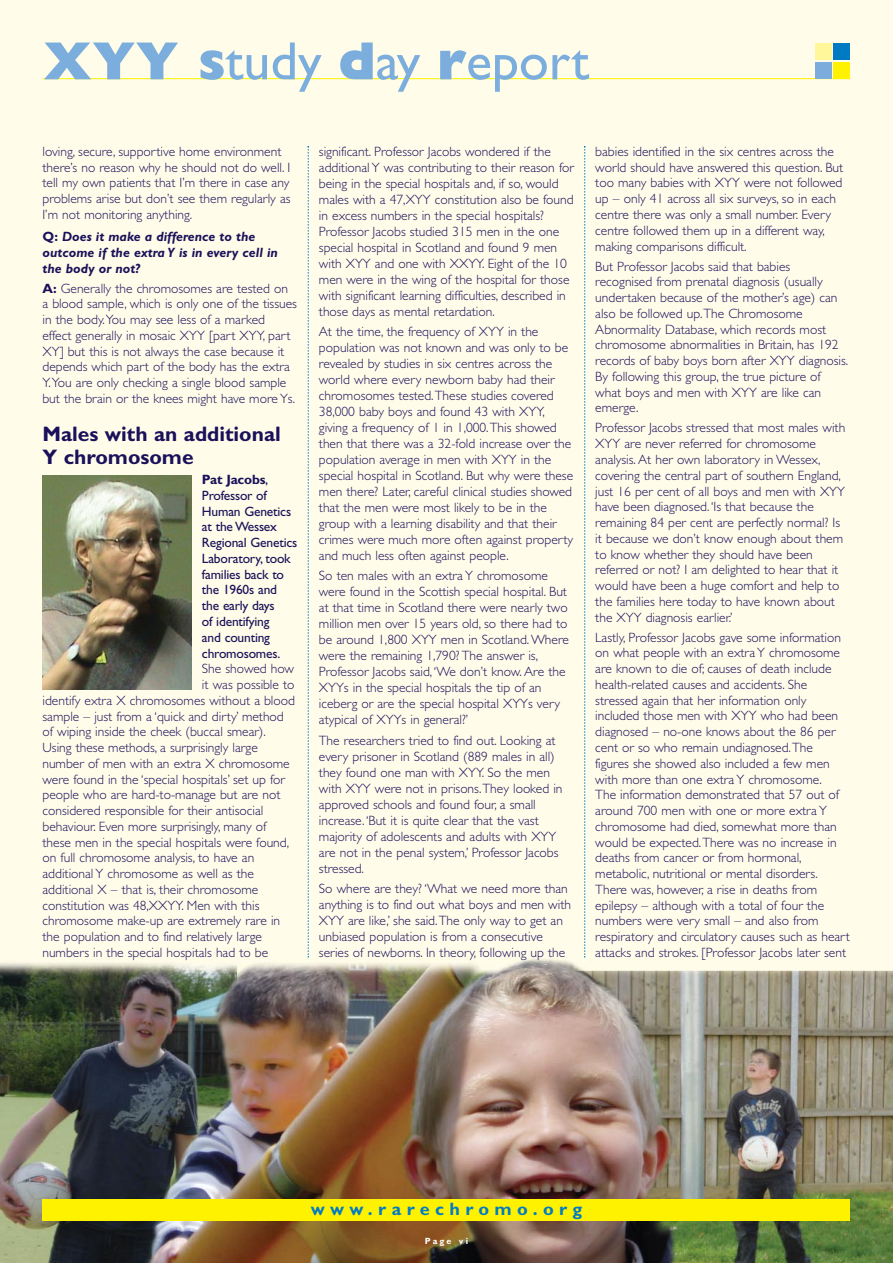
<style>
.page{position:relative;width:893px;height:1263px;background:#fff}
.page>*{position:absolute;margin:0;border:0;box-sizing:border-box;transform-origin:0 0}
.t1{font:54px "Gill Sans";color:#7baddd}
.t2{font:700 21px/23.2px "Gill Sans";color:#1a115a}
.t3{font:700 18px "Gill Sans";letter-spacing:.3em;color:#007bc3}
.t4{font:300 13.5px/15.8px "Gill Sans";color:#1a115a}
.t5{font:13.5px/15.8px "Gill Sans";letter-spacing:-.015em;color:#1a115a}
.t6{font:italic 700 13.5px/15.8px "Gill Sans";color:#1a115a}
.t7{font:700 9px "Gill Sans";letter-spacing:.235em;color:#fff}
.s1{font-weight:800}
.s2{font-style:normal}
.s3{font-weight:700}
</style>
<div class="page">
<img style="left:0;top:0;width:893px;height:1263px">
<hr style="left:43px;top:78px;width:807px;height:1px;background:#fff200">
<div style="left:815px;top:43px;width:17px;height:17px;background:#fff799"></div>
<div style="left:833px;top:43px;width:17px;height:17px;background:#007ac2"></div>
<div style="left:815px;top:62px;width:17px;height:17px;background:#7bacdc"></div>
<div style="left:833px;top:62px;width:17px;height:17px;background:#fff200"></div>
<svg style="left:308px;top:146px;width:1px;height:811px"></svg>
<svg style="left:584px;top:146px;width:1px;height:811px"></svg>
<div style="left:43px;top:1199px;width:807px;height:21px;background:#fff200"></div>
<img style="left:43px;top:475px;width:148px;height:215px">
<h1 class="t1" style="left:43px;top:43px;width:548px"><span class="s1">XYY s</span>tudy <span class="s1">d</span>ay <span class="s1">r</span>eport</h1>
<p class="t4" style="left:43px;top:145px;width:250px">loving, secure, supportive home environment there’s no reason why he should not do well. I tell my own patients that I’m there in case any problems arise but don’t see them regularly as I’m not monitoring anything.</p>
<p class="t6" style="left:43px;top:230px;width:237px"><span class="s2">Q:</span> Does it make a difference to the outcome if the extra Y is in every cell in the body or not?</p>
<p class="t4" style="left:43px;top:282px;width:256px"><span class="s3">A:</span> Generally the chromosomes are tested on a blood sample, which is only one of the tissues in the body. You may see less of a marked effect generally in mosaic XYY [part XYY, part XY] but this is not always the case because it depends which part of the body has the extra Y. You are only checking a single blood sample but the brain or the knees might have more Ys.</p>
<h2 class="t2" style="left:43px;top:425px;width:240px">Males with an additional<br>Y chromosome</h2>
<p class="t5" style="left:202px;top:473px;width:97px"><span class="s3">Pat Jacobs</span>,<br>Professor of<br>Human Genetics at the Wessex<br>Regional Genetics<br>Laboratory, took families back to the 1960s and the early days<br>of identifying<br>and counting chromosomes.</p>
<p class="t4" style="left:202px;top:662px;width:94px">She showed how</p>
<p class="t4" style="left:202px;top:678px;width:94px">it was possible to</p>
<p class="t4" style="left:43px;top:694px;width:254px">identify extra X chromosomes without a blood</p>
<p class="t4" style="left:43px;top:709px;width:243px">sample – just from a ‘quick and dirty’ method</p>
<p class="t4" style="left:43px;top:725px;width:225px">of wiping inside the cheek (buccal smear).</p>
<p class="t4" style="left:43px;top:741px;width:217px">Using these methods, a surprisingly large</p>
<p class="t4" style="left:43px;top:757px;width:249px">number of men with an extra X chromosome</p>
<p class="t4" style="left:43px;top:772px;width:244px">were found in the ‘special hospitals’ set up for</p>
<p class="t4" style="left:43px;top:788px;width:240px">people who are hard-to-manage but are not</p>
<p class="t4" style="left:43px;top:804px;width:222px">considered responsible for their antisocial</p>
<p class="t4" style="left:43px;top:820px;width:225px">behaviour. Even more surprisingly, many of</p>
<p class="t4" style="left:43px;top:835px;width:248px">these men in the special hospitals were found,</p>
<p class="t4" style="left:43px;top:851px;width:213px">on full chromosome analysis, to have an</p>
<p class="t4" style="left:43px;top:867px;width:213px">additional Y chromosome as well as the</p>
<p class="t4" style="left:43px;top:883px;width:217px">additional X – that is, their chromosome</p>
<p class="t4" style="left:43px;top:898px;width:218px">constitution was 48,XXYY. Men with this</p>
<p class="t4" style="left:43px;top:914px;width:239px">chromosome make-up are extremely rare in</p>
<p class="t4" style="left:43px;top:930px;width:221px">the population and to find relatively large</p>
<p class="t4" style="left:43px;top:946px;width:227px">numbers in the special hospitals had to be</p>
<p class="t4" style="left:319px;top:145px;width:257px">significant. Professor Jacobs wondered if the additional Y was contributing to their reason for being in the special hospitals and, if so, would males with a 47,XYY constitution also be found in excess numbers in the special hospitals?<br>Professor Jacobs studied 315 men in the one special hospital in Scotland and found 9 men with XYY and one with XXYY. Eight of the 10 men were in the wing of the hospital for those with significant learning difficulties, described in those days as mental retardation.</p>
<p class="t4" style="left:319px;top:325px;width:256px">At the time, the frequency of XYY in the population was not known and was only to be revealed by studies in six centres across the world where every newborn baby had their chromosomes tested. These studies covered 38,000 baby boys and found 43 with XYY, giving a frequency of 1 in 1,000. This showed then that there was a 32-fold increase over the population average in men with XYY in the special hospital in Scotland. But why were these men there? Later, careful clinical studies showed that the men were most likely to be in the group with a learning disability and that their crimes were much more often against property and much less often against people.</p>
<p class="t4" style="left:319px;top:569px;width:252px">So ten males with an extra Y chromosome were found in the Scottish special hospital. But at that time in Scotland there were nearly two million men over 15 years old, so there had to be around 1,800 XYY men in Scotland. Where were the remaining 1,790? The answer is, Professor Jacobs said, ‘We don’t know. Are the XYYs in the special hospitals the tip of an iceberg or are the special hospital XYYs very atypical of XYYs in general?’</p>
<p class="t4" style="left:319px;top:734px;width:245px">The researchers tried to find out. Looking at every prisoner in Scotland (889 males in all) they found one man with XYY. So the men with XYY were not in prisons. They looked in approved schools and found four, a small increase. ‘But it is quite clear that the vast majority of adolescents and adults with XYY are not in the penal system,’ Professor Jacobs stressed.</p>
<p class="t4" style="left:319px;top:882px;width:254px">So where are they? ‘What we need more than anything is to find out what boys and men with XYY are like,’ she said. The only way to get an unbiased population is from a consecutive series of newborns. In theory, following up the</p>
<p class="t4" style="left:595px;top:145px;width:249px">babies identified in the six centres across the world should have answered this question. But too many babies with XYY were not followed up – only 41 across all six surveys, so in each centre there was only a small number. Every centre followed them up in a different way, making comparisons difficult.</p>
<p class="t4" style="left:595px;top:260px;width:254px">But Professor Jacobs said that babies recognised from prenatal diagnosis (usually undertaken because of the mother’s age) can also be followed up. The Chromosome Abnormality Database, which records most chromosome abnormalities in Britain, has 192 records of baby boys born after XYY diagnosis.<br>By following this group, the true picture of what boys and men with XYY are like can emerge.</p>
<p class="t4" style="left:595px;top:421px;width:251px">Professor Jacobs stressed that most males with XYY are never referred for chromosome analysis. At her own laboratory in Wessex, covering the central part of southern England, just 16 per cent of all boys and men with XYY have been diagnosed. ‘Is that because the remaining 84 per cent are perfectly normal? Is it because we don’t know enough about them to know whether they should have been referred or not? I am delighted to hear that it would have been a huge comfort and help to the families here today to have known about the XYY diagnosis earlier.’</p>
<p class="t4" style="left:595px;top:631px;width:256px">Lastly, Professor Jacobs gave some information on what people with an extra Y chromosome are known to die of; causes of death include health-related causes and accidents. She stressed again that her information only included those men with XYY who had been diagnosed – no-one knows about the 86 per cent or so who remain undiagnosed. The figures she showed also included a few men with more than one extra Y chromosome.<br>The information demonstrated that 57 out of around 700 men with one or more extra Y chromosome had died, somewhat more than would be expected. There was no increase in deaths from cancer or from hormonal, metabolic, nutritional or mental disorders.<br>There was, however, a rise in deaths from epilepsy – although with a total of four the numbers were very small – and also from respiratory and circulatory causes such as heart attacks and strokes. [Professor Jacobs later sent</p>
<h3 class="t3" style="left:311px;top:1202px;width:273px">www.rarechromo.org</h3>
<p class="t7" style="left:425px;top:1237px;width:45px">Page vi</p>
</div>
